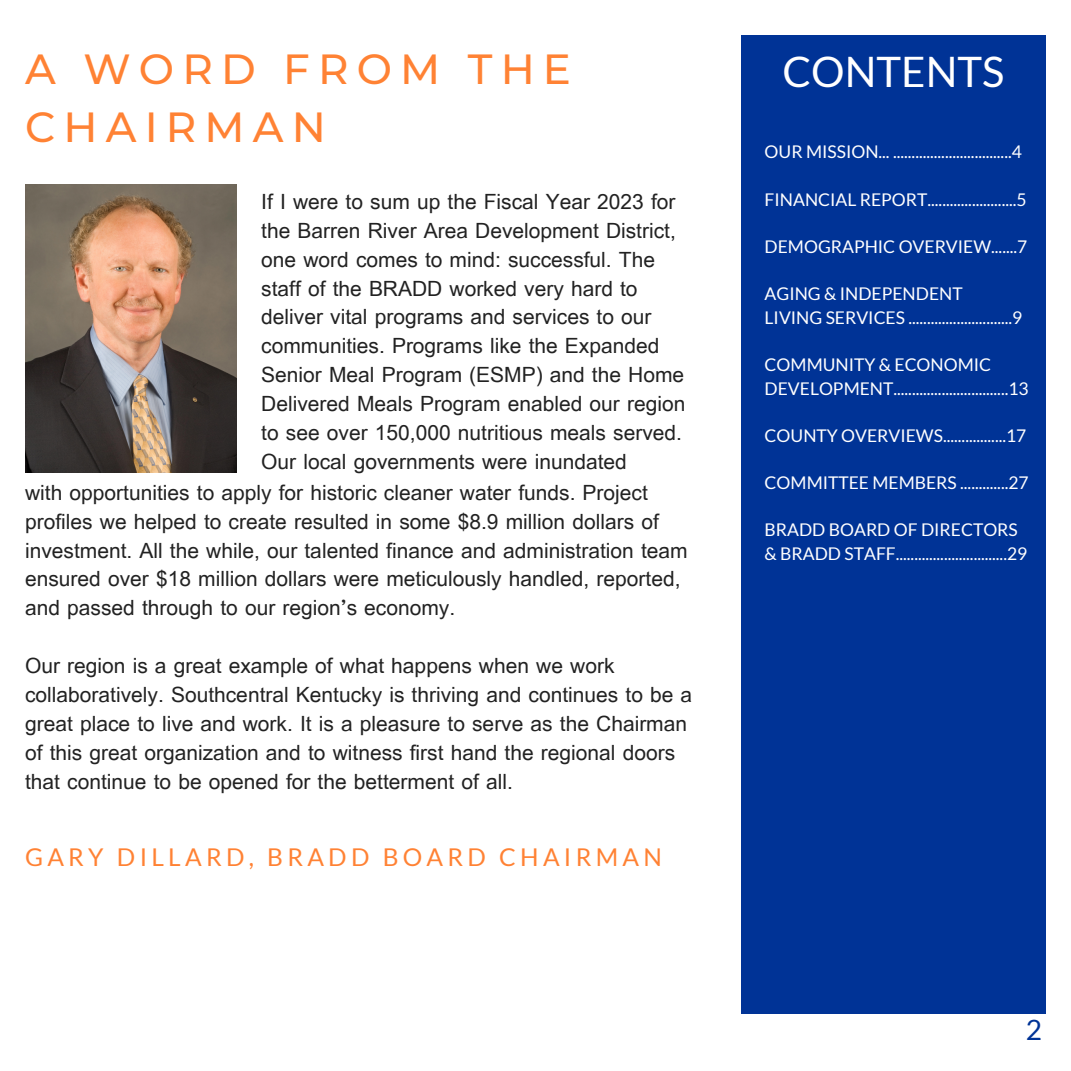
<style>
.page{position:relative;width:1071px;height:1071px;background:#fff}
.page>*{position:absolute;margin:0;border:0;box-sizing:border-box;transform-origin:0 0}
.t1{font:500 42px/57.8px "Montserrat";letter-spacing:.195em;color:#ff8234}
.t2{font:42px "Lato";color:#fff}
.t3{font:28px "Lato";color:#003396}
.t4{font:24.5px "Lato";letter-spacing:.175em;color:#ff8234}
.t5{font:21px/28.9px "Garuda";color:#222}
.t6{font:17.5px/23.6px "Lato";color:#fff}
</style>
<div class="page">
<div style="left:741px;top:35px;width:305px;height:979px;background:#003396"></div>
<img style="left:25px;top:185px;width:211px;height:287px">
<p class="t1" style="left:25px;top:40px;width:548px">A WORD FROM THE<br>CHAIRMAN</p>
<p class="t5" style="left:261px;top:187px;width:416px">If I were to sum up the Fiscal Year 2023 for the Barren River Area Development District,</p>
<p class="t5" style="left:261px;top:245px;width:426px">one word comes to mind: successful. The staff of the BRADD worked very hard to deliver vital programs and services to our communities. Programs like the Expanded Senior Meal Program (ESMP) and the Home Delivered Meals Program enabled our region to see over 150,000 nutritious meals served.<br>Our local governments were inundated</p>
<p class="t5" style="left:25px;top:478px;width:664px">with opportunities to apply for historic cleaner water funds. Project profiles we helped to create resulted in some $8.9 million dollars of investment. All the while, our talented finance and administration team</p>
<p class="t5" style="left:25px;top:565px;width:657px">ensured over $18 million dollars were meticulously handled, reported, and passed through to our region’s economy.</p>
<p class="t5" style="left:25px;top:651px;width:669px">Our region is a great example of what happens when we work collaboratively. Southcentral Kentucky is thriving and continues to be a great place to live and work. It is a pleasure to serve as the Chairman of this great organization and to witness first hand the regional doors that continue to be opened for the betterment of all.</p>
<p class="t4" style="left:25px;top:842px;width:638px">GARY DILLARD, BRADD BOARD CHAIRMAN</p>
<p class="t2" style="left:782px;top:45px;width:224px">CONTENTS</p>
<p class="t6" style="left:765px;top:140px;width:259px">OUR MISSION... ................................4</p>
<p class="t6" style="left:765px;top:187px;width:264px">FINANCIAL REPORT........................5</p>
<p class="t6" style="left:765px;top:234px;width:264px">DEMOGRAPHIC OVERVIEW.......7</p>
<p class="t6" style="left:765px;top:282px;width:200px">AGING &amp; INDEPENDENT</p>
<p class="t6" style="left:765px;top:305px;width:259px">LIVING SERVICES ............................9</p>
<p class="t6" style="left:765px;top:353px;width:266px">COMMUNITY &amp; ECONOMIC<br>DEVELOPMENT...............................13</p>
<p class="t6" style="left:765px;top:423px;width:263px">COUNTY OVERVIEWS.................17</p>
<p class="t6" style="left:765px;top:471px;width:266px">COMMITTEE MEMBERS .............27</p>
<p class="t6" style="left:765px;top:518px;width:255px">BRADD BOARD OF DIRECTORS</p>
<p class="t6" style="left:765px;top:542px;width:264px">&amp; BRADD STAFF..............................29</p>
<p class="t3" style="left:1026px;top:1012px;width:18px">2</p>
</div>
